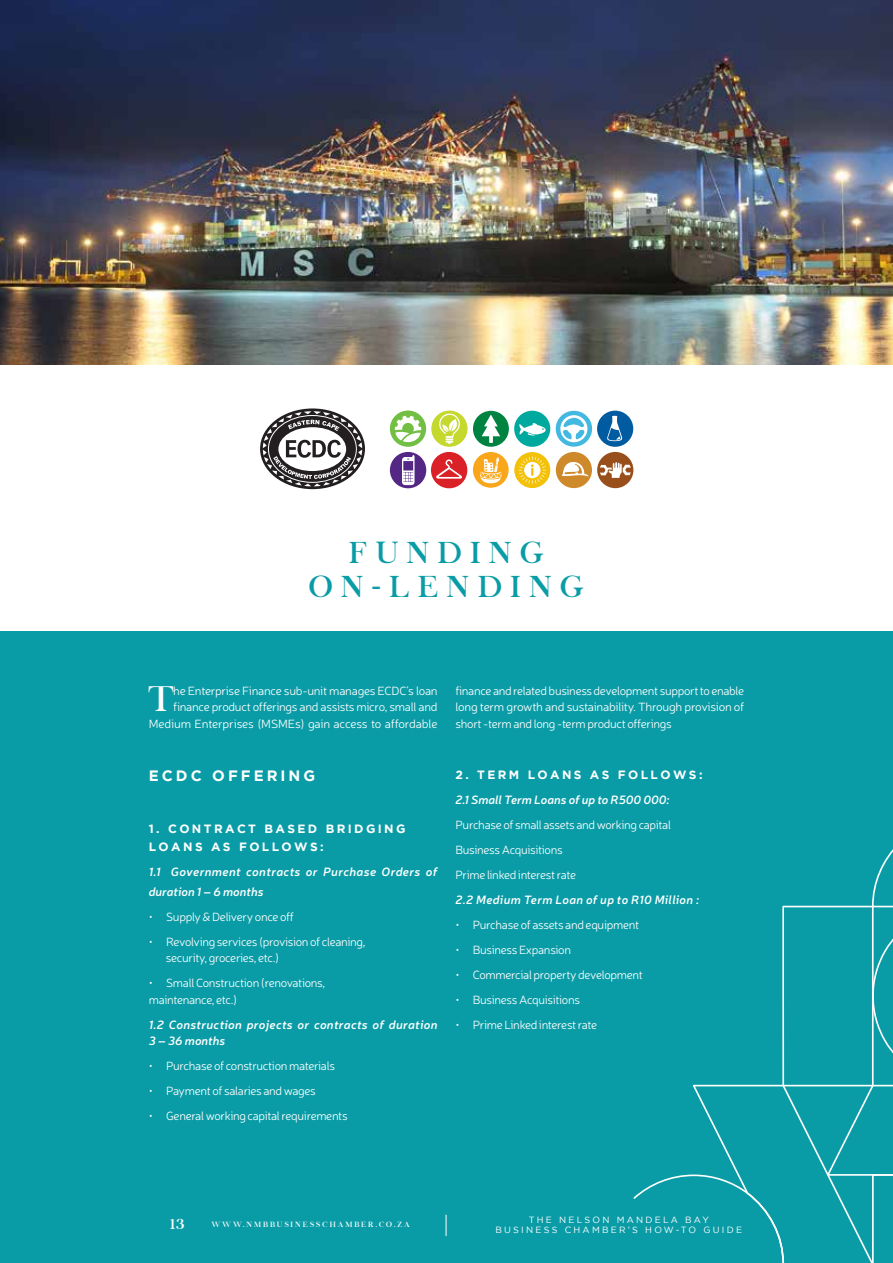
<style>
.page{position:relative;width:893px;height:1263px;background:#fff}
.page>*{position:absolute;margin:0;border:0;box-sizing:border-box;transform-origin:0 0}
.t1{font:35.25px "Chapaza";color:#fff}
.t2{font:30px/34.5px "Chapaza";letter-spacing:.3em;color:#0a9ca6;text-align:center}
.t3{font:16.5px "Chapaza";color:#fff}
.t4{font:700 15px "Gotham";letter-spacing:.2em;color:#fff}
.t5{font:300 12px/16.5px "Neris";letter-spacing:-.025em;color:#fff}
.t6{font:italic 600 12px/19.5px "Neris";letter-spacing:.02em;color:#fff}
.t7{font:700 12px/18px "Gotham";letter-spacing:.2em;color:#fff}
.t8{font:italic 600 12px "Neris";color:#fff}
.t9{font:9px/10.5px "Gotham";letter-spacing:.25em;color:#fff;text-align:center}
.t10{font:7.5px "Chapaza";letter-spacing:.275em;color:#fff}
</style>
<div class="page">
<div style="left:0;top:631px;width:893px;height:632px;background:#0a9ca6"></div>
<svg style="left:633px;top:849px;width:260px;height:414px"></svg>
<img style="left:0;top:0;width:893px;height:365px">
<svg style="left:556px;top:411px;width:77px;height:77px"></svg>
<svg style="left:390px;top:410px;width:160px;height:78px"></svg>
<svg style="left:260px;top:408px;width:105px;height:81px"></svg>
<svg style="left:446px;top:1215px;width:1px;height:21px"></svg>
<h2 class="t2" style="left:309px;top:535px;width:276px">FUNDING<br>ON-LENDING</h2>
<p class="t5" style="left:149px;top:682px;width:290px;text-align:right">he Enterprise Finance sub-unit manages ECDC’s loan finance product offerings and assists micro, small and<br>Medium Enterprises (MSMEs) gain access to affordable</p>
<p class="t5" style="left:455px;top:682px;width:290px;text-align:justify">finance and related business development support to enable long term growth and sustainability. Through provision of short -term and long -term product offerings</p>
<h1 class="t1" style="left:148px;top:678px;width:27px">T</h1>
<p class="t4" style="left:149px;top:767px;width:168px">ECDC OFFERING</p>
<p class="t7" style="left:149px;top:819px;width:258px">1. CONTRACT BASED BRIDGING<br>LOANS AS FOLLOWS:</p>
<p class="t6" style="left:149px;top:861px;width:290px">1.1 Government contracts or Purchase Orders of duration 1 – 6 months</p>
<p class="t5" style="left:149px;top:908px;width:147px">• Supply &amp; Delivery once off</p>
<p class="t5" style="left:166px;top:933px;width:201px;text-indent:-17px">• Revolving services (provision of cleaning, security, groceries, etc.)</p>
<p class="t5" style="left:149px;top:974px;width:178px">• Small Construction (renovations, maintenance, etc.)</p>
<p class="t6" style="left:149px;top:1015px;width:290px;line-height:16.5px">1.2 Construction projects or contracts of duration<br>3 – 36 months</p>
<p class="t5" style="left:149px;top:1057px;width:188px">• Purchase of construction materials</p>
<p class="t5" style="left:149px;top:1082px;width:169px">• Payment of salaries and wages</p>
<p class="t5" style="left:149px;top:1107px;width:200px">• General working capital requirements</p>
<p class="t7" style="left:455px;top:765px;width:249px">2. TERM LOANS AS FOLLOWS:</p>
<p class="t8" style="left:455px;top:791px;width:216px">2.1 Small Term Loans of up to R500 000:</p>
<p class="t5" style="left:455px;top:811px;width:217px;line-height:25px">Purchase of small assets and working capital<br>Business Acquisitions<br>Prime linked interest rate</p>
<p class="t6" style="left:455px;top:889px;width:245px">2.2 Medium Term Loan of up to R10 Million :</p>
<p class="t5" style="left:455px;top:916px;width:185px">• Purchase of assets and equipment</p>
<p class="t5" style="left:455px;top:941px;width:117px">• Business Expansion</p>
<p class="t5" style="left:455px;top:966px;width:189px">• Commercial property development</p>
<p class="t5" style="left:455px;top:991px;width:126px">• Business Acquisitions</p>
<p class="t5" style="left:455px;top:1016px;width:143px">• Prime Linked interest rate</p>
<h3 class="t3" style="left:170px;top:1213px;width:16px">13</h3>
<p class="t10" style="left:211px;top:1220px;width:200px">WWW.NMBBUSINESSCHAMBER.CO.ZA</p>
<p class="t9" style="left:495px;top:1214px;width:248px">THE NELSON MANDELA BAY<br>BUSINESS CHAMBER’S HOW-TO GUIDE</p>
</div>
